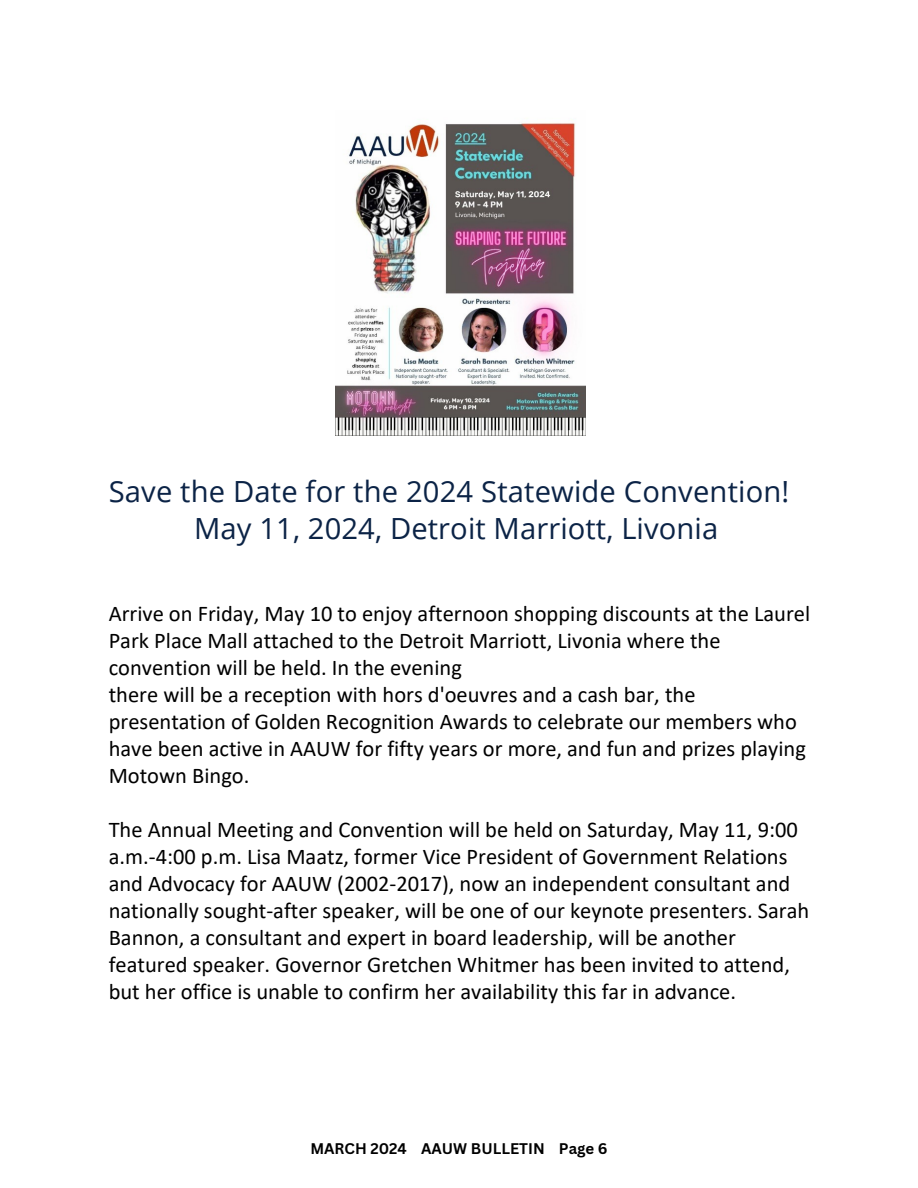
<style>
.page{position:relative;width:918px;height:1188px;background:#fff}
.page>*{position:absolute;margin:0;border:0;box-sizing:border-box;transform-origin:0 0}
.t1{font:29.1px/37.2px "Open Sans";letter-spacing:.005em;color:#0b2346;text-align:center}
.t2{font:22.5px/27px "Calibri";color:#000}
.t3{font:700 15px "Canva Sans";color:#000}
</style>
<div class="page">
<img style="left:335px;top:123px;width:251px;height:312px">
<p class="t1" style="left:109px;top:472px;width:682px">Save the Date for the 2024 Statewide Convention!<br>May 11, 2024, Detroit Marriott, Livonia</p>
<p class="t2" style="left:109px;top:602px;width:703px">Arrive on Friday, May 10 to enjoy afternoon shopping discounts at the Laurel Park Place Mall attached to the Detroit Marriott, Livonia where the convention will be held. In the evening<br>there will be a reception with hors d'oeuvres and a cash bar, the presentation of Golden Recognition Awards to celebrate our members who have been active in AAUW for fifty years or more, and fun and prizes playing Motown Bingo.</p>
<p class="t2" style="left:109px;top:818px;width:702px">The Annual Meeting and Convention will be held on Saturday, May 11, 9:00 a.m.-4:00 p.m. Lisa Maatz, former Vice President of Government Relations and Advocacy for AAUW (2002-2017), now an independent consultant and nationally sought-after speaker, will be one of our keynote presenters. Sarah Bannon, a consultant and expert in board leadership, will be another featured speaker. Governor Gretchen Whitmer has been invited to attend, but her office is unable to confirm her availability this far in advance.</p>
<p class="t3" style="left:310px;top:1138px;width:299px">MARCH 2024 AAUW BULLETIN Page 6</p>
</div>
